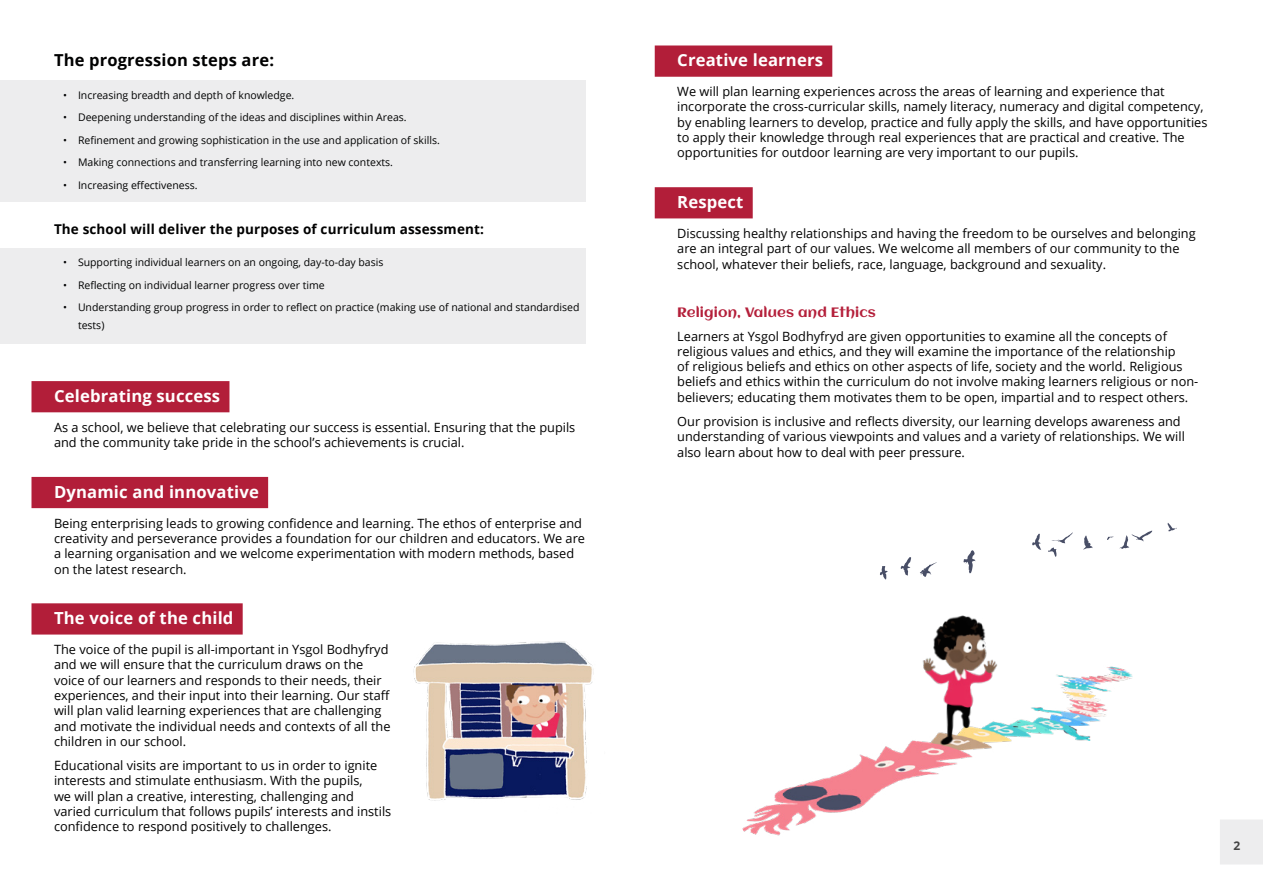
<style>
.page{position:relative;width:1263px;height:893px;background:#fff}
.page>*{position:absolute;margin:0;border:0;box-sizing:border-box;transform-origin:0 0}
.t1{font:700 16.65px "Open Sans";letter-spacing:.01em;color:#fff}
.t2{font:700 16.5px "Open Sans";letter-spacing:.01em;color:#000101}
.t3{font:700 13.5px "Open Sans";letter-spacing:.01em;color:#000101}
.t4{font:13.5px "Aclonica";letter-spacing:.01em;color:#b41f3a}
.t5{font:12.75px/15.3px "Open Sans";color:#000}
.t6{font:700 12px "Open Sans";color:#444}
.t7{font:10.5px/18px "Open Sans";color:#000101}
</style>
<div class="page">
<div style="left:1220px;top:819px;width:43px;height:45px;background:#ededee"></div>
<div style="left:0;top:80px;width:586px;height:32px;background:#ededee"></div>
<div style="left:0;top:103px;width:586px;height:31px;background:#ededee"></div>
<div style="left:0;top:125px;width:586px;height:32px;background:#ededee"></div>
<div style="left:0;top:148px;width:586px;height:31px;background:#ededee"></div>
<div style="left:0;top:170px;width:586px;height:32px;background:#ededee"></div>
<div style="left:0;top:248px;width:586px;height:31px;background:#ededee"></div>
<div style="left:0;top:270px;width:586px;height:32px;background:#ededee"></div>
<div style="left:0;top:293px;width:586px;height:51px;background:#ededee"></div>
<div style="left:32px;top:381px;width:197px;height:31px;background:#b21e39"></div>
<div style="left:32px;top:477px;width:236px;height:31px;background:#b21e39"></div>
<div style="left:32px;top:603px;width:211px;height:32px;background:#b21e39"></div>
<img style="left:413px;top:641px;width:181px;height:160px">
<img style="left:742px;top:567px;width:391px;height:269px">
<div style="left:655px;top:46px;width:177px;height:31px;background:#b21e39"></div>
<div style="left:655px;top:187px;width:98px;height:31px;background:#b21e39"></div>
<img style="left:902px;top:599px;width:113px;height:153px">
<svg style="left:880px;top:566px;width:8px;height:14px"></svg>
<svg style="left:963px;top:550px;width:13px;height:23px"></svg>
<svg style="left:901px;top:557px;width:10px;height:19px"></svg>
<svg style="left:920px;top:562px;width:17px;height:15px"></svg>
<svg style="left:1032px;top:533px;width:9px;height:17px"></svg>
<svg style="left:1083px;top:535px;width:9px;height:15px"></svg>
<svg style="left:1119px;top:531px;width:33px;height:18px"></svg>
<svg style="left:1048px;top:532px;width:25px;height:25px"></svg>
<svg style="left:1167px;top:523px;width:10px;height:8px"></svg>
<p class="t2" style="left:54px;top:49px;width:222px">The progression steps are:</p>
<p class="t7" style="left:63px;top:86px;width:233px">• Increasing breadth and depth of knowledge.</p>
<p class="t7" style="left:63px;top:108px;width:345px">• Deepening understanding of the ideas and disciplines within Areas.</p>
<p class="t7" style="left:63px;top:131px;width:378px">• Refinement and growing sophistication in the use and application of skills.</p>
<p class="t7" style="left:63px;top:153px;width:331px">• Making connections and transferring learning into new contexts.</p>
<p class="t7" style="left:63px;top:176px;width:136px">• Increasing effectiveness.</p>
<p class="t3" style="left:54px;top:219px;width:431px">The school will deliver the purposes of curriculum assessment:</p>
<p class="t7" style="left:63px;top:253px;width:322px">• Supporting individual learners on an ongoing, day-to-day basis</p>
<p class="t7" style="left:63px;top:276px;width:263px">• Reflecting on individual learner progress over time</p>
<p class="t7" style="left:78px;top:298px;width:503px;text-indent:-15px">• Understanding group progress in order to reflect on practice (making use of national and standardised tests)</p>
<h1 class="t1" style="left:54px;top:384px;width:168px">Celebrating success</h1>
<p class="t5" style="left:54px;top:419px;width:523px">As a school, we believe that celebrating our success is essential. Ensuring that the pupils and the community take pride in the school’s achievements is crucial.</p>
<h1 class="t1" style="left:54px;top:480px;width:206px">Dynamic and innovative</h1>
<p class="t5" style="left:54px;top:515px;width:533px">Being enterprising leads to growing confidence and learning. The ethos of enterprise and creativity and perseverance provides a foundation for our children and educators. We are a learning organisation and we welcome experimentation with modern methods, based on the latest research.</p>
<h1 class="t1" style="left:54px;top:606px;width:181px">The voice of the child</h1>
<p class="t5" style="left:54px;top:641px;width:338px">The voice of the pupil is all-important in Ysgol Bodhyfryd and we will ensure that the curriculum draws on the voice of our learners and responds to their needs, their experiences, and their input into their learning. Our staff will plan valid learning experiences that are challenging and motivate the individual needs and contexts of all the children in our school.</p>
<p class="t5" style="left:54px;top:757px;width:339px">Educational visits are important to us in order to ignite interests and stimulate enthusiasm. With the pupils,<br>we will plan a creative, interesting, challenging and varied curriculum that follows pupils’ interests and instils confidence to respond positively to challenges.</p>
<h1 class="t1" style="left:677px;top:49px;width:147px">Creative learners</h1>
<p class="t5" style="left:677px;top:84px;width:532px">We will plan learning experiences across the areas of learning and experience that incorporate the cross-curricular skills, namely literacy, numeracy and digital competency, by enabling learners to develop, practice and fully apply the skills, and have opportunities to apply their knowledge through real experiences that are practical and creative. The opportunities for outdoor learning are very important to our pupils.</p>
<h1 class="t1" style="left:677px;top:190px;width:68px">Respect</h1>
<p class="t5" style="left:677px;top:225px;width:520px">Discussing healthy relationships and having the freedom to be ourselves and belonging are an integral part of our values. We welcome all members of our community to the school, whatever their beliefs, race, language, background and sexuality.</p>
<p class="t4" style="left:677px;top:303px;width:200px">Religion, Values and Ethics</p>
<p class="t5" style="left:677px;top:328px;width:523px">Learners at Ysgol Bodhyfryd are given opportunities to examine all the concepts of religious values and ethics, and they will examine the importance of the relationship<br>of religious beliefs and ethics on other aspects of life, society and the world. Religious beliefs and ethics within the curriculum do not involve making learners religious or non&shy;believers; educating them motivates them to be open, impartial and to respect others.</p>
<p class="t5" style="left:677px;top:413px;width:509px">Our provision is inclusive and reflects diversity, our learning develops awareness and understanding of various viewpoints and values and a variety of relationships. We will also learn about how to deal with peer pressure.</p>
<p class="t6" style="left:1233px;top:837px;width:8px">2</p>
</div>
